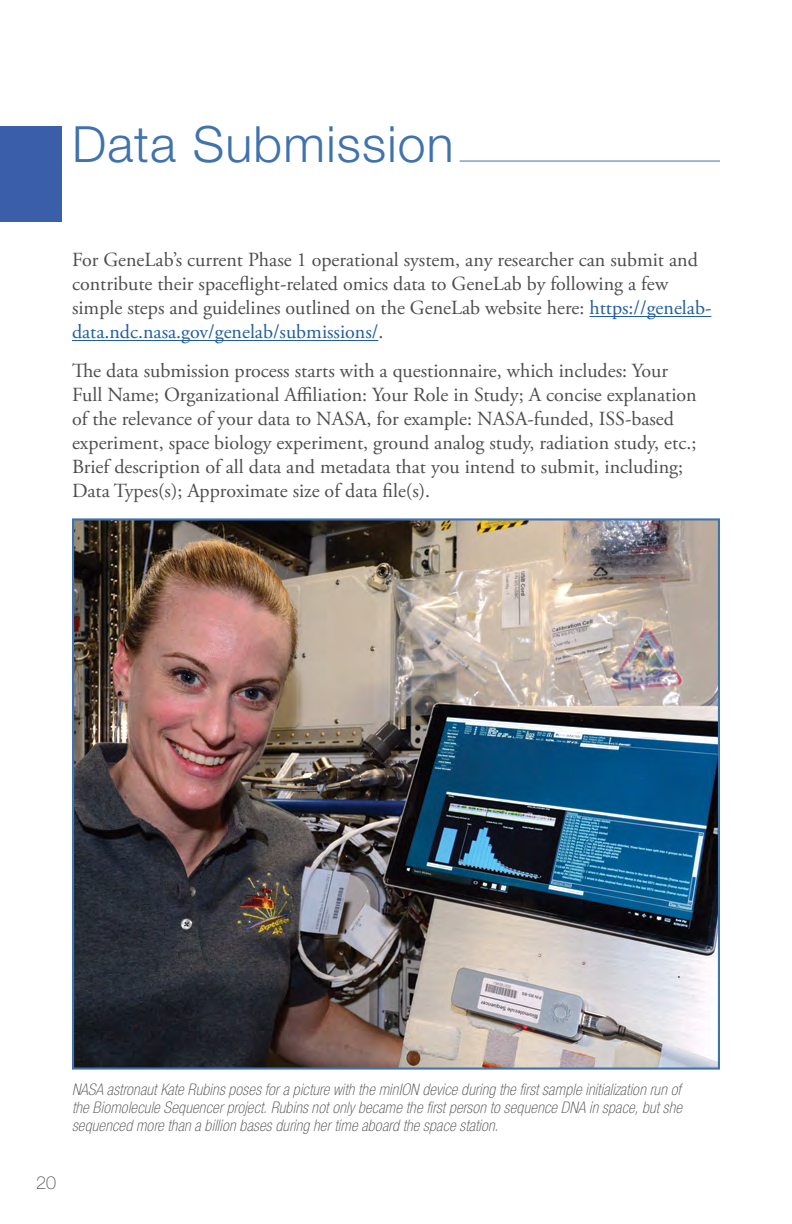
<style>
.page{position:relative;width:792px;height:1224px;background:#fff}
.page>*{position:absolute;margin:0;border:0;box-sizing:border-box;transform-origin:0 0}
._01_Title{font:300 50px "Helvetica Neue LT Std";letter-spacing:.025em;color:#4072ae}
._04_Body_Text{font:20px/24px "Adobe Garamond Pro";color:#4d4d4f}
.t1{font:100 18px "Helvetica Neue LT Std";color:#4d4d4f}
._07_Caption__Gray{font:italic 100 condensed 16px/18px "Helvetica Neue LT Std";letter-spacing:.015em;color:#4d4d4f;text-align:justify}
.s1{color:#215e9e}
</style>
<div class="page">
<div style="left:0;top:126px;width:61px;height:96px;background:#3b5eab"></div>
<hr style="left:589px;top:316px;width:122px;height:1px;background:#215e9e">
<hr style="left:72px;top:340px;width:306px;height:1px;background:#215e9e">
<hr style="left:460px;top:161px;width:260px;height:1px;background:#4072ae">
<img style="left:75px;top:521px;width:642px;height:546px">
<div style="left:72px;top:518px;width:648px;height:552px;border:2px solid #4072ae"></div>
<p class="_01_Title" style="left:72px;top:113px;width:383px">Data Submission</p>
<p class="_04_Body_Text" style="left:72px;top:249px;width:641px">For GeneLab’s current Phase 1 operational system, any researcher can submit and contribute their spaceflight-related omics data to GeneLab by following a few simple steps and guidelines outlined on the GeneLab website here: <span class="s1">https://genelab&shy;data.ndc.nasa.gov/genelab/submissions/</span>.</p>
<p class="_04_Body_Text" style="left:72px;top:359px;width:626px">The data submission process starts with a questionnaire, which includes: Your Full Name; Organizational Affiliation: Your Role in Study; A concise explanation of the relevance of your data to NASA, for example: NASA-funded, ISS-based experiment, space biology experiment, ground analog study, radiation study, etc.; Brief description of all data and metadata that you intend to submit, including; Data Types(s); Approximate size of data file(s).</p>
<p class="_07_Caption__Gray" style="left:72px;top:1080px;width:612px">NASA astronaut Kate Rubins poses for a picture with the minION device during the first sample initialization run of the Biomolecule Sequencer project. Rubins not only became the first person to sequence DNA in space, but she sequenced more than a billion bases during her time aboard the space station.</p>
<p class="t1" style="left:36px;top:1172px;width:22px">20</p>
</div>
